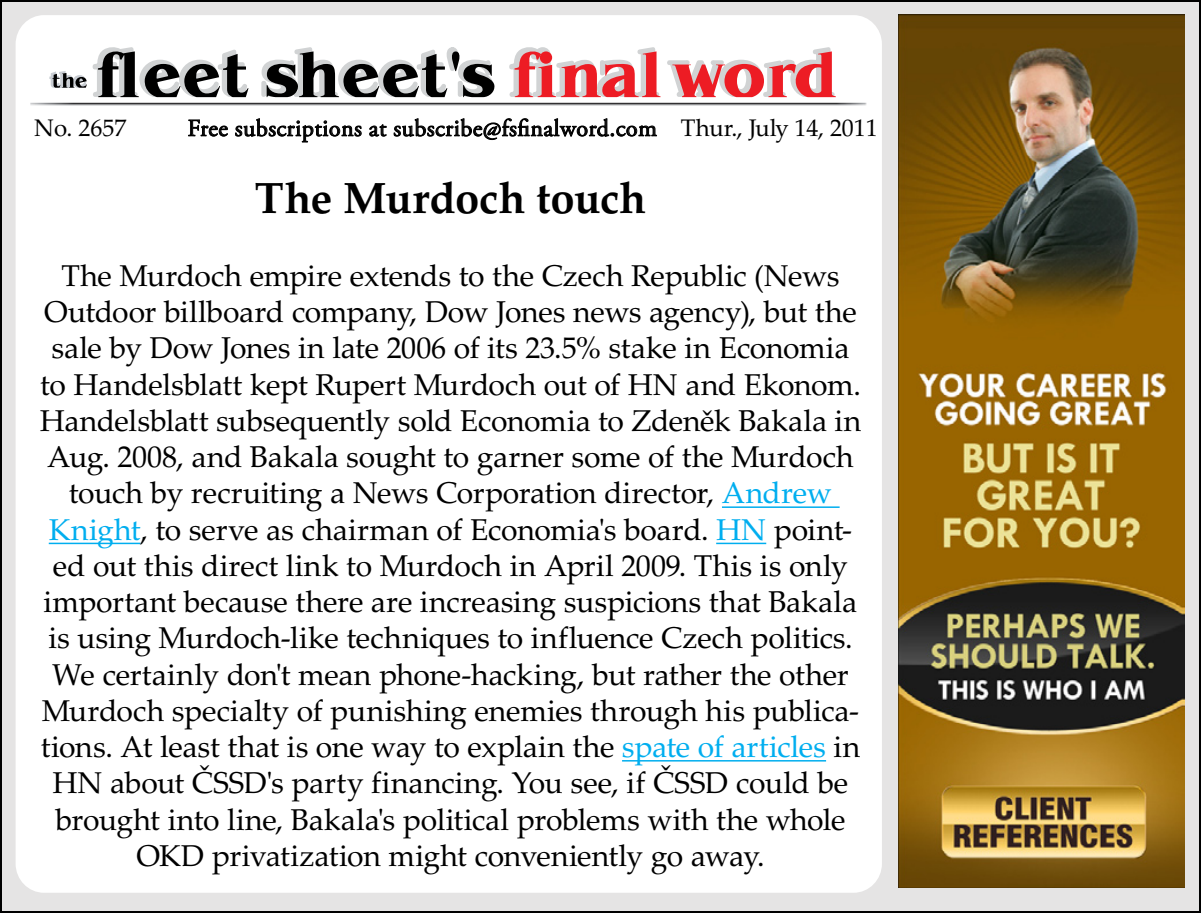
<style>
.page{position:relative;width:1201px;height:913px;background:#fff}
.page>*{position:absolute;margin:0;border:0;box-sizing:border-box;transform-origin:0 0}
.t1{font:700 43.6px "Palatino LTCE";letter-spacing:-.005em;color:#000}
.t2{font:30.2px/36.2px "Palatino LTCE";letter-spacing:-.01em;color:#000;text-align:center}
.t3{font:24px "Adobe Garamond Pro";letter-spacing:.02em;color:#000}
.t4{font:24px "Palatino LTCE";color:#000}
.s1{font-family:"Palatino LTCE"}
.s2{color:#00aeef}
</style>
<div class="page">
<div style="left:1px;top:1px;width:1198px;height:910px;background:#e5e4e4"></div>
<div style="left:16px;top:15px;width:865px;height:877px;background:#fff;border-radius:29px"></div>
<svg style="left:188px;top:119px;width:40px;height:17px"></svg>
<svg style="left:235px;top:118px;width:126px;height:24px"></svg>
<svg style="left:369px;top:124px;width:17px;height:13px"></svg>
<svg style="left:393px;top:118px;width:263px;height:22px"></svg>
<img style="left:30px;top:102px;width:837px;height:4px">
<svg style="left:49px;top:47px;width:446px;height:50px"></svg>
<svg style="left:509px;top:47px;width:326px;height:50px"></svg>
<hr style="left:721px;top:506px;width:118px;height:1px;background:#00aeef">
<hr style="left:49px;top:542px;width:91px;height:2px;background:#00aeef">
<hr style="left:716px;top:542px;width:50px;height:2px;background:#00aeef">
<hr style="left:622px;top:759px;width:204px;height:2px;background:#00aeef">
<img style="left:898px;top:15px;width:286px;height:872px">
<p class="t4" style="left:34px;top:114px;width:94px">No. 2657</p>
<p class="t3" style="left:187px;top:114px;width:691px">Free subscriptions at subscribe@fsfinalword.com <span class="s1">Thur., July 14, 2011</span></p>
<h1 class="t1" style="left:255px;top:173px;width:393px">The Murdoch touch</h1>
<p class="t2" style="left:40px;top:258px;width:823px">The Murdoch empire extends to the Czech Republic (News Outdoor billboard company, Dow Jones news agency), but the sale by Dow Jones in late 2006 of its 23.5% stake in Economia to Handelsblatt kept Rupert Murdoch out of HN and Ekonom.<br>Handelsblatt subsequently sold Economia to Zdeněk Bakala in Aug. 2008, and Bakala sought to garner some of the Murdoch touch by recruiting a News Corporation director, <span class="s2">Andrew Knight</span>, to serve as chairman of Economia's board. <span class="s2">HN</span> point&shy;ed out this direct link to Murdoch in April 2009. This is only important because there are increasing suspicions that Bakala is using Murdoch-like techniques to influence Czech politics.<br>We certainly don't mean phone-hacking, but rather the other Murdoch specialty of punishing enemies through his publica&shy;tions. At least that is one way to explain the <span class="s2">spate of articles</span> in HN about ČSSD's party financing. You see, if ČSSD could be brought into line, Bakala's political problems with the whole OKD privatization might conveniently go away.</p>
</div>
